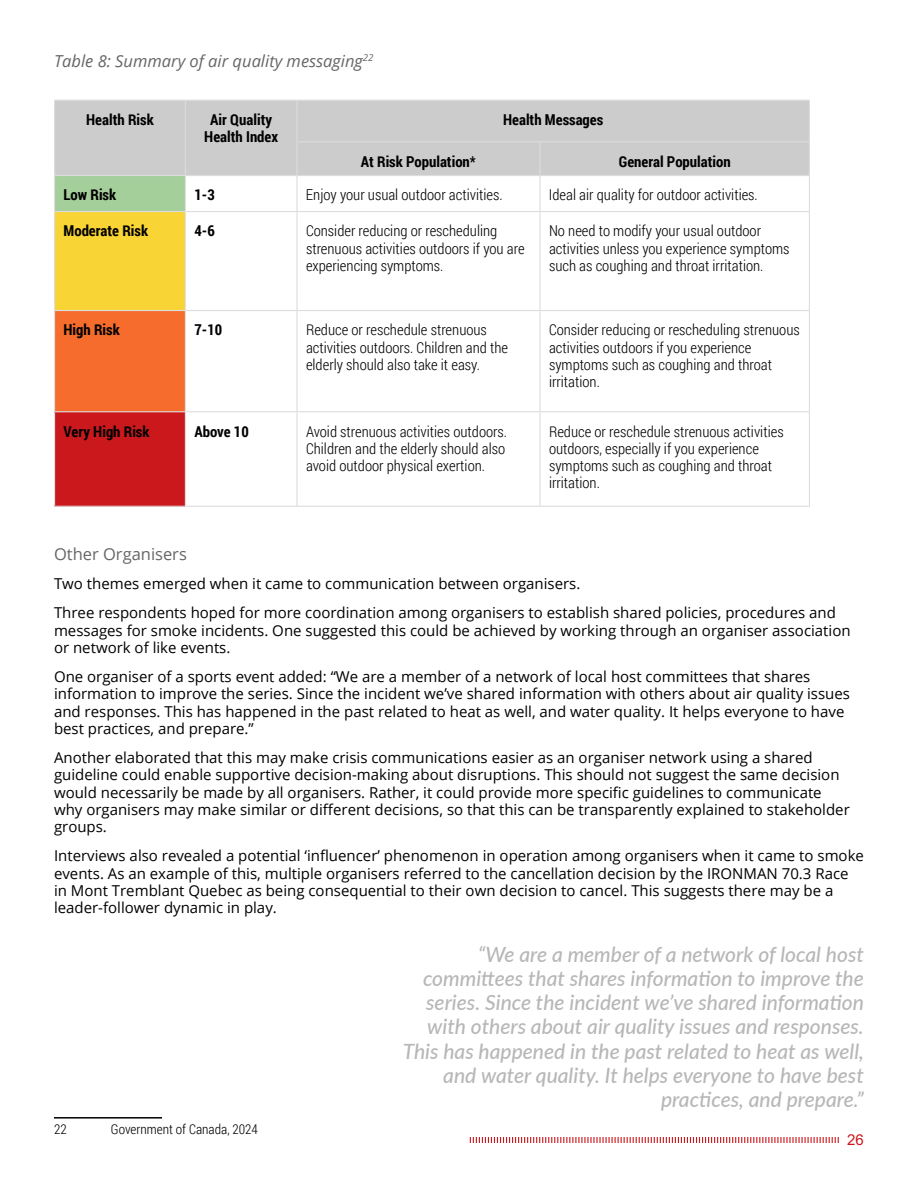
<style>
.page{position:relative;width:918px;height:1188px;background:#fff}
.page>*{position:absolute;margin:0;border:0;box-sizing:border-box;transform-origin:0 0}
.t1{font:italic 500 21px/24.2px "Lato";color:#b7b7b7;text-align:right}
.t2{font:italic 16.5px "Open Sans";color:#666}
.t3{font:16.5px "Open Sans";color:#666}
.t4{font:15px/17.2px "Open Sans";color:#000}
.t5{font:300 15px/17.2px "Roboto Condensed";color:#000}
.t6{font:700 15px/17.2px "Roboto Condensed";color:#000;text-align:center}
.t7{font:15px "Arial";color:#cb181d}
.t8{font:300 13.5px "Roboto Condensed";color:#000}
</style>
<div class="page">
<svg style="left:470px;top:1137px;width:369px;height:6px"></svg>
<div style="left:55px;top:101px;width:754px;height:74px;background:#ccc"></div>
<div style="left:55px;top:176px;width:130px;height:36px;background:#a4ce9a"></div>
<div style="left:55px;top:212px;width:130px;height:99px;background:#f8d434"></div>
<div style="left:55px;top:311px;width:130px;height:101px;background:#f56c2c"></div>
<div style="left:55px;top:412px;width:130px;height:94px;background:#cb181d"></div>
<hr style="left:54px;top:100px;width:131px;height:1px;background:#ddd">
<hr style="left:185px;top:100px;width:112px;height:1px;background:#ddd">
<hr style="left:297px;top:100px;width:243px;height:1px;background:#ddd">
<hr style="left:540px;top:100px;width:270px;height:1px;background:#ddd">
<hr style="left:296px;top:141px;width:244px;height:1px;background:#ddd">
<hr style="left:540px;top:141px;width:270px;height:1px;background:#ddd">
<hr style="left:54px;top:175px;width:131px;height:1px;background:#ddd">
<hr style="left:185px;top:175px;width:112px;height:1px;background:#ddd">
<hr style="left:297px;top:175px;width:243px;height:1px;background:#ddd">
<hr style="left:540px;top:175px;width:270px;height:1px;background:#ddd">
<hr style="left:54px;top:211px;width:131px;height:1px;background:#ddd">
<hr style="left:185px;top:211px;width:112px;height:1px;background:#ddd">
<hr style="left:297px;top:211px;width:243px;height:1px;background:#ddd">
<hr style="left:540px;top:211px;width:270px;height:1px;background:#ddd">
<hr style="left:54px;top:310px;width:131px;height:1px;background:#ddd">
<hr style="left:185px;top:310px;width:112px;height:1px;background:#ddd">
<hr style="left:297px;top:310px;width:243px;height:1px;background:#ddd">
<hr style="left:540px;top:310px;width:270px;height:1px;background:#ddd">
<hr style="left:54px;top:411px;width:131px;height:1px;background:#ddd">
<hr style="left:185px;top:411px;width:112px;height:1px;background:#ddd">
<hr style="left:297px;top:411px;width:243px;height:1px;background:#ddd">
<hr style="left:540px;top:411px;width:270px;height:1px;background:#ddd">
<hr style="left:54px;top:506px;width:131px;height:1px;background:#ddd">
<hr style="left:185px;top:506px;width:112px;height:1px;background:#ddd">
<hr style="left:297px;top:506px;width:243px;height:1px;background:#ddd">
<hr style="left:540px;top:506px;width:270px;height:1px;background:#ddd">
<hr style="left:54px;top:101px;width:1px;height:41px;background:#ddd">
<hr style="left:54px;top:142px;width:1px;height:33px;background:#ddd">
<hr style="left:54px;top:176px;width:1px;height:35px;background:#ddd">
<hr style="left:54px;top:212px;width:1px;height:98px;background:#ddd">
<hr style="left:54px;top:311px;width:1px;height:100px;background:#ddd">
<hr style="left:54px;top:412px;width:1px;height:94px;background:#ddd">
<hr style="left:185px;top:101px;width:1px;height:41px;background:#ddd">
<hr style="left:296px;top:101px;width:2px;height:40px;background:#ddd">
<hr style="left:809px;top:101px;width:1px;height:40px;background:#ddd">
<hr style="left:185px;top:142px;width:1px;height:33px;background:#ddd">
<hr style="left:296px;top:142px;width:2px;height:33px;background:#ddd">
<hr style="left:539px;top:142px;width:2px;height:33px;background:#ddd">
<hr style="left:809px;top:142px;width:1px;height:33px;background:#ddd">
<hr style="left:185px;top:176px;width:1px;height:35px;background:#ddd">
<hr style="left:296px;top:176px;width:2px;height:35px;background:#ddd">
<hr style="left:539px;top:176px;width:2px;height:35px;background:#ddd">
<hr style="left:809px;top:176px;width:1px;height:35px;background:#ddd">
<hr style="left:185px;top:212px;width:1px;height:98px;background:#ddd">
<hr style="left:296px;top:212px;width:2px;height:98px;background:#ddd">
<hr style="left:539px;top:212px;width:2px;height:98px;background:#ddd">
<hr style="left:809px;top:212px;width:1px;height:98px;background:#ddd">
<hr style="left:185px;top:311px;width:1px;height:100px;background:#ddd">
<hr style="left:296px;top:311px;width:2px;height:100px;background:#ddd">
<hr style="left:539px;top:311px;width:2px;height:100px;background:#ddd">
<hr style="left:809px;top:311px;width:1px;height:100px;background:#ddd">
<hr style="left:185px;top:412px;width:1px;height:94px;background:#ddd">
<hr style="left:296px;top:412px;width:2px;height:94px;background:#ddd">
<hr style="left:539px;top:412px;width:2px;height:94px;background:#ddd">
<hr style="left:809px;top:412px;width:1px;height:94px;background:#ddd">
<hr style="left:54px;top:1117px;width:108px;height:2px;background:#000">
<p class="t2" style="left:54px;top:49px;width:321px">Table 8: Summary of air quality messaging<sup>22</sup></p>
<p class="t6" style="left:86px;top:110px;width:69px">Health Risk</p>
<p class="t6" style="left:204px;top:110px;width:75px">Air Quality<br>Health Index</p>
<p class="t6" style="left:503px;top:110px;width:102px">Health Messages</p>
<p class="t6" style="left:361px;top:152px;width:116px">At Risk Population*</p>
<p class="t6" style="left:619px;top:152px;width:114px">General Population</p>
<p class="t6" style="left:64px;top:186px;width:54px">Low Risk</p>
<p class="t6" style="left:194px;top:186px;width:22px">1-3</p>
<p class="t5" style="left:306px;top:186px;width:198px">Enjoy your usual outdoor activities.</p>
<p class="t5" style="left:549px;top:186px;width:210px">Ideal air quality for outdoor activities.</p>
<p class="t6" style="left:64px;top:222px;width:86px">Moderate Risk</p>
<p class="t6" style="left:194px;top:222px;width:22px">4-6</p>
<p class="t5" style="left:306px;top:222px;width:220px">Consider reducing or rescheduling strenuous activities outdoors if you are experiencing symptoms.</p>
<p class="t5" style="left:549px;top:222px;width:242px">No need to modify your usual outdoor activities unless you experience symptoms such as coughing and throat irritation.</p>
<p class="t6" style="left:64px;top:321px;width:58px">High Risk</p>
<p class="t6" style="left:194px;top:321px;width:29px">7-10</p>
<p class="t5" style="left:306px;top:321px;width:204px">Reduce or reschedule strenuous activities outdoors. Children and the elderly should also take it easy.</p>
<p class="t5" style="left:549px;top:321px;width:252px">Consider reducing or rescheduling strenuous activities outdoors if you experience symptoms such as coughing and throat irritation.</p>
<p class="t6" style="left:64px;top:422px;width:87px">Very High Risk</p>
<p class="t6" style="left:194px;top:422px;width:56px">Above 10</p>
<p class="t5" style="left:306px;top:422px;width:203px">Avoid strenuous activities outdoors.<br>Children and the elderly should also avoid outdoor physical exertion.</p>
<p class="t5" style="left:549px;top:422px;width:236px">Reduce or reschedule strenuous activities outdoors, especially if you experience symptoms such as coughing and throat irritation.</p>
<p class="t3" style="left:54px;top:543px;width:134px">Other Organisers</p>
<p class="t4" style="left:54px;top:569px;width:784px;line-height:29.2px">Two themes emerged when it came to communication between organisers.<br>Three respondents hoped for more coordination among organisers to establish shared policies, procedures and</p>
<p class="t4" style="left:54px;top:621px;width:798px">messages for smoke incidents. One suggested this could be achieved by working through an organiser association or network of like events.</p>
<p class="t4" style="left:54px;top:668px;width:798px">One organiser of a sports event added: “We are a member of a network of local host committees that shares information to improve the series. Since the incident we’ve shared information with others about air quality issues and responses. This has happened in the past related to heat as well, and water quality. It helps everyone to have best practices, and prepare.”</p>
<p class="t4" style="left:54px;top:749px;width:797px">Another elaborated that this may make crisis communications easier as an organiser network using a shared guideline could enable supportive decision-making about disruptions. This should not suggest the same decision would necessarily be made by all organisers. Rather, it could provide more specific guidelines to communicate why organisers may make similar or different decisions, so that this can be transparently explained to stakeholder groups.</p>
<p class="t4" style="left:54px;top:847px;width:812px">Interviews also revealed a potential ‘influencer’ phenomenon in operation among organisers when it came to smoke events. As an example of this, multiple organisers referred to the cancellation decision by the IRONMAN 70.3 Race in Mont Tremblant Quebec as being consequential to their own decision to cancel. This suggests there may be a leader-follower dynamic in play.</p>
<p class="t8" style="left:54px;top:1120px;width:14px">22</p>
<p class="t8" style="left:111px;top:1120px;width:149px">Government of Canada, 2024</p>
<p class="t1" style="left:403px;top:941px;width:463px">“We are a member of a network of local host committees that shares information to improve the series. Since the incident we’ve shared information with others about air quality issues and responses.<br>This has happened in the past related to heat as well, and water quality. It helps everyone to have best practices, and prepare.”</p>
<p class="t7" style="left:847px;top:1129px;width:18px">26</p>
</div>
